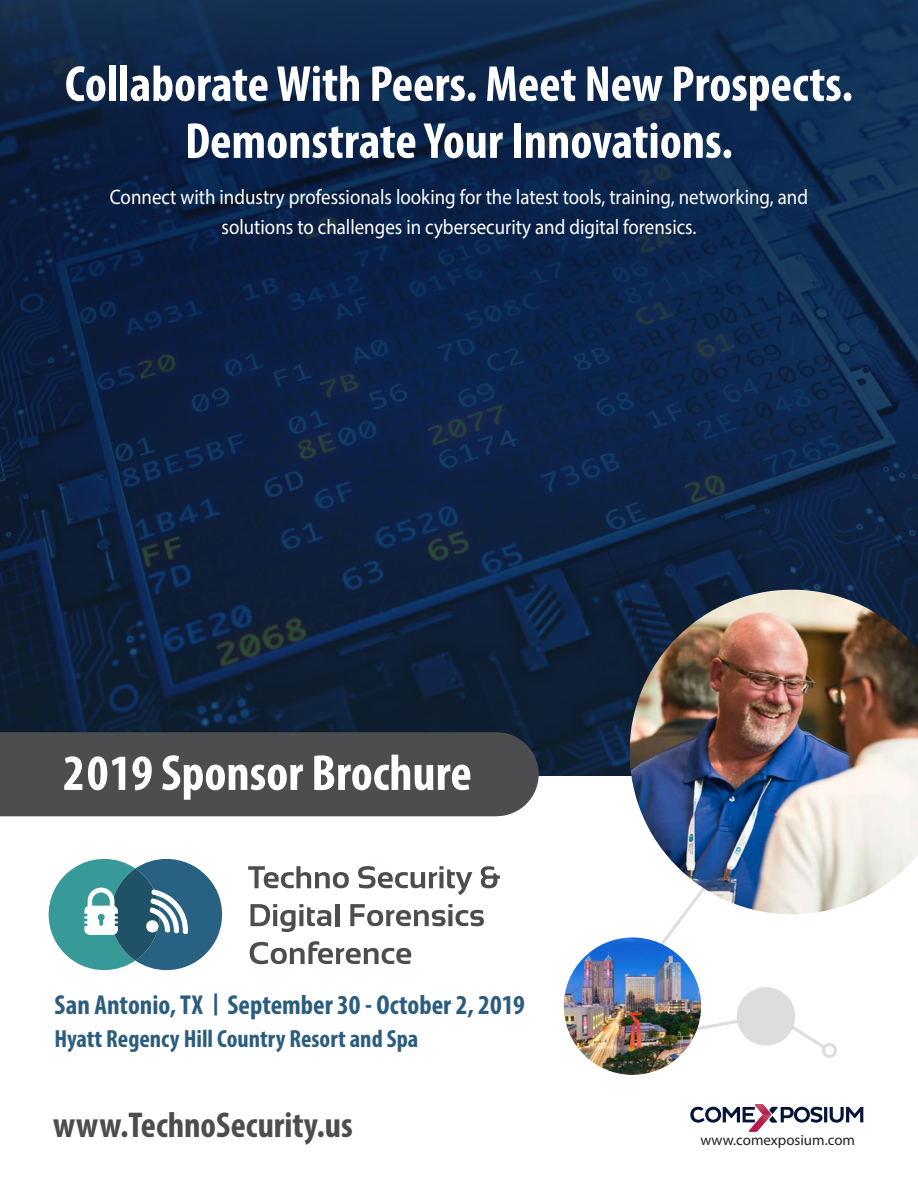
<style>
.page{position:relative;width:918px;height:1188px;background:#fff}
.page>*{position:absolute;margin:0;border:0;box-sizing:border-box;transform-origin:0 0}
.t1{font:700 condensed 51px "Myriad Pro";color:#fff}
.t2{font:700 condensed 36px "Myriad Pro";color:#4b4d4f}
.t3{font:700 condensed 27.45px "Myriad Pro";color:#2c5d7e}
.t4{font:700 condensed 24.9px "Myriad Pro";color:#2c5d7e}
.t5{font:21px/30px "Myriad Pro";color:#fff;text-align:center;scale:.9 1}
.t6{font:15px "Myriad Pro";color:#231f20}
.s1{font-size:22.05px}
</style>
<div class="page">
<img style="left:0;top:0;width:918px;height:775px">
<svg style="left:690px;top:1104px;width:173px;height:28px"></svg>
<svg style="left:792px;top:1022px;width:32px;height:26px"></svg>
<div style="left:822px;top:1043px;width:15px;height:15px;border:3px solid #dcdddf;border-radius:50%"></div>
<svg style="left:695px;top:1016px;width:45px;height:18px"></svg>
<svg style="left:661px;top:914px;width:27px;height:51px"></svg>
<img style="left:630px;top:590px;width:288px;height:324px">
<img style="left:564px;top:937px;width:137px;height:138px;border-radius:69px">
<div style="left:737px;top:987px;width:58px;height:59px;background:#dcdddf;border-radius:50%"></div>
<div style="left:0;top:732px;width:539px;height:84px;background:#4b4d4f"></div>
<svg style="left:248px;top:866px;width:101px;height:22px"></svg>
<svg style="left:358px;top:866px;width:114px;height:29px"></svg>
<svg style="left:481px;top:866px;width:19px;height:22px"></svg>
<svg style="left:250px;top:904px;width:81px;height:28px"></svg>
<hr style="left:335px;top:904px;width:4px;height:22px;background:#4b4e50">
<svg style="left:350px;top:904px;width:134px;height:22px"></svg>
<svg style="left:250px;top:941px;width:161px;height:23px"></svg>
<svg style="left:49px;top:859px;width:173px;height:111px"></svg>
<p class="t1" style="left:65px;top:52px;width:790px">Collaborate With Peers. Meet New Prospects.</p>
<p class="t1" style="left:185px;top:109px;width:549px">Demonstrate Your Innovations.</p>
<p class="t5" style="left:110px;top:181px;width:777px">Connect with industry professionals looking for the latest tools, training, networking, and solutions to challenges in cybersecurity and digital forensics.</p>
<p class="t1" style="left:63px;top:741px;width:410px">2019 Sponsor Brochure</p>
<p class="t3" style="left:55px;top:988px;width:472px">San Antonio, TX <span class="s1">|</span> September 30 - October 2, 2019</p>
<p class="t4" style="left:55px;top:1023px;width:365px">Hyatt Regency Hill Country Resort and Spa</p>
<p class="t2" style="left:53px;top:1102px;width:301px">www.TechnoSecurity.us</p>
<p class="t6" style="left:700px;top:1130px;width:156px">www.comexposium.com</p>
</div>
